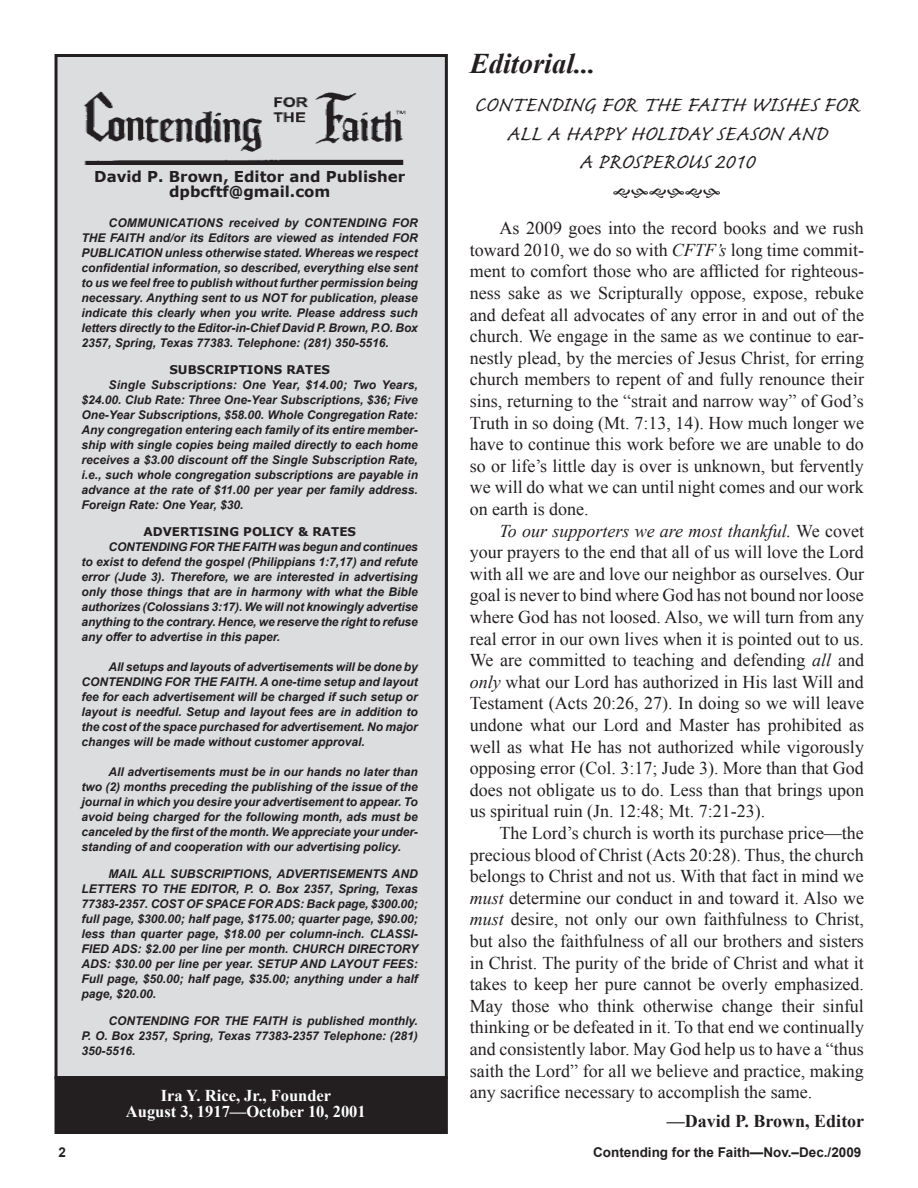
<style>
.page{position:relative;width:918px;height:1188px;background:#fff}
.page>*{position:absolute;margin:0;border:0;box-sizing:border-box;transform-origin:0 0}
.t1{font:italic 700 28.5px "Times New Roman";color:#231f20}
.t2{font:27px/28.5px "Caflisch Script Pro";color:#231f20;text-align:center}
.t3{font:18px/21.6px "Times New Roman";color:#231f20;text-align:justify}
.t4{font:700 18px "Times New Roman";color:#231f20}
.t5{font:700 16.5px/16.5px "Times New Roman";color:#fff;text-align:center}
.t6{font:700 15px/15px "Verdana";color:#231f20;text-align:center}
.t7{font:700 13.5px "Arial";color:#231f20}
.t8{font:italic 700 12px/15px "Arial";color:#231f20;text-align:justify}
.t9{font:700 12px "Verdana";color:#231f20}
.s1{font-style:italic}
</style>
<div class="page">
<div style="left:56px;top:56px;width:390px;height:1022px;background:#dcdddf"></div>
<div style="left:55px;top:54px;width:393px;height:1025px;border:3px solid #231f20"></div>
<div style="left:59px;top:1081px;width:384px;height:49px;background:#231f20"></div>
<div style="left:55px;top:1077px;width:393px;height:57px;border:9px solid #231f20"></div>
<img style="left:84px;top:91px;width:322px;height:74px">
<p class="t6" style="left:94px;top:169px;width:312px">David P. Brown, Editor and Publisher dpbcftf@gmail.com</p>
<p class="t8" style="left:82px;top:216px;width:338px;text-indent:27px">COMMUNICATIONS received by CONTENDING FOR THE FAITH and/or its Editors are viewed as intended FOR PUBLICATION unless otherwise stated. Whereas we respect confidential information, so described, everything else sent to us we feel free to publish without further permission being necessary. Anything sent to us NOT for publication, please indicate this clearly when you write. Please address such letters directly to the Editor-in-Chief David P. Brown, P.O. Box 2357, Spring, Texas 77383. Telephone: (281) 350-5516.</p>
<p class="t9" style="left:169px;top:362px;width:162px">SUBSCRIPTIONS RATES</p>
<p class="t8" style="left:82px;top:378px;width:338px;text-indent:27px">Single Subscriptions: One Year, $14.00; Two Years, $24.00. Club Rate: Three One-Year Subscriptions, $36; Five One-Year Subscriptions, $58.00. Whole Congregation Rate:<br>Any congregation entering each family of its entire member&shy;ship with single copies being mailed directly to each home receives a $3.00 discount off the Single Subscription Rate, i.e., such whole congregation subscriptions are payable in advance at the rate of $11.00 per year per family address.<br>Foreign Rate: One Year, $30.</p>
<p class="t9" style="left:143px;top:524px;width:214px">ADVERTISING POLICY &amp; RATES</p>
<p class="t8" style="left:82px;top:540px;width:338px;text-indent:27px">CONTENDING FOR THE FAITH was begun and continues to exist to defend the gospel (Philippians 1:7,17) and refute error (Jude 3). Therefore, we are interested in advertising only those things that are in harmony with what the Bible authorizes (Colossians 3:17). We will not knowingly advertise anything to the contrary. Hence, we reserve the right to refuse any offer to advertise in this paper.</p>
<p class="t8" style="left:82px;top:660px;width:338px;text-indent:27px">All setups and layouts of advertisements will be done by CONTENDING FOR THE FAITH. A one-time setup and layout fee for each advertisement will be charged if such setup or layout is needful. Setup and layout fees are in addition to the cost of the space purchased for advertisement. No major changes will be made without customer approval.</p>
<p class="t8" style="left:82px;top:765px;width:338px;text-indent:27px">All advertisements must be in our hands no later than two (2) months preceding the publishing of the issue of the journal in which you desire your advertisement to appear. To avoid being charged for the following month, ads must be canceled by the first of the month. We appreciate your under&shy;standing of and cooperation with our advertising policy.</p>
<p class="t8" style="left:82px;top:867px;width:338px;text-indent:27px">MAIL ALL SUBSCRIPTIONS, ADVERTISEMENTS AND LETTERS TO THE EDITOR, P. O. Box 2357, Spring, Texas 77383-2357. COST OF SPACE FOR ADS: Back page, $300.00; full page, $300.00; half page, $175.00; quarter page, $90.00; less than quarter page, $18.00 per column-inch. CLASSI-FIED ADS: $2.00 per line per month. CHURCH DIRECTORY ADS: $30.00 per line per year. SETUP AND LAYOUT FEES:<br>Full page, $50.00; half page, $35.00; anything under a half page, $20.00.</p>
<p class="t8" style="left:82px;top:1014px;width:338px;text-indent:27px">CONTENDING FOR THE FAITH is published monthly.<br>P. O. Box 2357, Spring, Texas 77383-2357 Telephone: (281)<br>350-5516.</p>
<h3 class="t5" style="left:126px;top:1086px;width:241px">Ira Y. Rice, Jr., Founder<br>August 3, 1917—October 10, 2001</h3>
<h1 class="t1" style="left:470px;top:44px;width:127px">Editorial...</h1>
<h2 class="t2" style="left:474px;top:93px;width:387px">CONTENDING FOR THE FAITH WISHES FOR<br>ALL A HAPPY HOLIDAY SEASON AND<br>A PROSPEROUS 2010</h2>
<p class="t3" style="left:470px;top:217px;width:396px;text-indent:30px">As 2009 goes into the record books and we rush toward 2010, we do so with <span class="s1">CFTF’s</span> long time commit&shy;ment to comfort those who are afflicted for righteous&shy;ness sake as we Scripturally oppose, expose, rebuke and defeat all advocates of any error in and out of the church. We engage in the same as we continue to ear&shy;nestly plead, by the mercies of Jesus Christ, for erring church members to repent of and fully renounce their sins, returning to the “strait and narrow way” of God’s Truth in so doing (Mt. 7:13, 14). How much longer we have to continue this work before we are unable to do so or life’s little day is over is unknown, but fervently we will do what we can until night comes and our work on earth is done.</p>
<p class="t3" style="left:470px;top:519px;width:396px;text-indent:30px"><span class="s1">To our supporters we are most thankful.</span> We covet your prayers to the end that all of us will love the Lord with all we are and love our neighbor as ourselves. Our goal is never to bind where God has not bound nor loose where God has not loosed. Also, we will turn from any real error in our own lives when it is pointed out to us.<br>We are committed to teaching and defending <span class="s1">all</span> and <span class="s1">only</span> what our Lord has authorized in His last Will and Testament (Acts 20:26, 27). In doing so we will leave undone what our Lord and Master has prohibited as well as what He has not authorized while vigorously opposing error (Col. 3:17; Jude 3). More than that God does not obligate us to do. Less than that brings upon us spiritual ruin (Jn. 12:48; Mt. 7:21-23).</p>
<p class="t3" style="left:470px;top:822px;width:396px;text-indent:30px">The Lord’s church is worth its purchase price—the precious blood of Christ (Acts 20:28). Thus, the church belongs to Christ and not us. With that fact in mind we <span class="s1">must</span> determine our conduct in and toward it. Also we <span class="s1">must</span> desire, not only our own faithfulness to Christ, but also the faithfulness of all our brothers and sisters in Christ. The purity of the bride of Christ and what it takes to keep her pure cannot be overly emphasized.<br>May those who think otherwise change their sinful thinking or be defeated in it. To that end we continually and consistently labor. May God help us to have a “thus saith the Lord” for all we believe and practice, making any sacrifice necessary to accomplish the same.</p>
<h3 class="t4" style="left:667px;top:1108px;width:199px">—David P. Brown, Editor</h3>
<p class="t7" style="left:58px;top:1144px;width:9px">2</p>
<p class="t7" style="left:593px;top:1144px;width:270px">Contending for the Faith—Nov.–Dec./2009</p>
</div>
